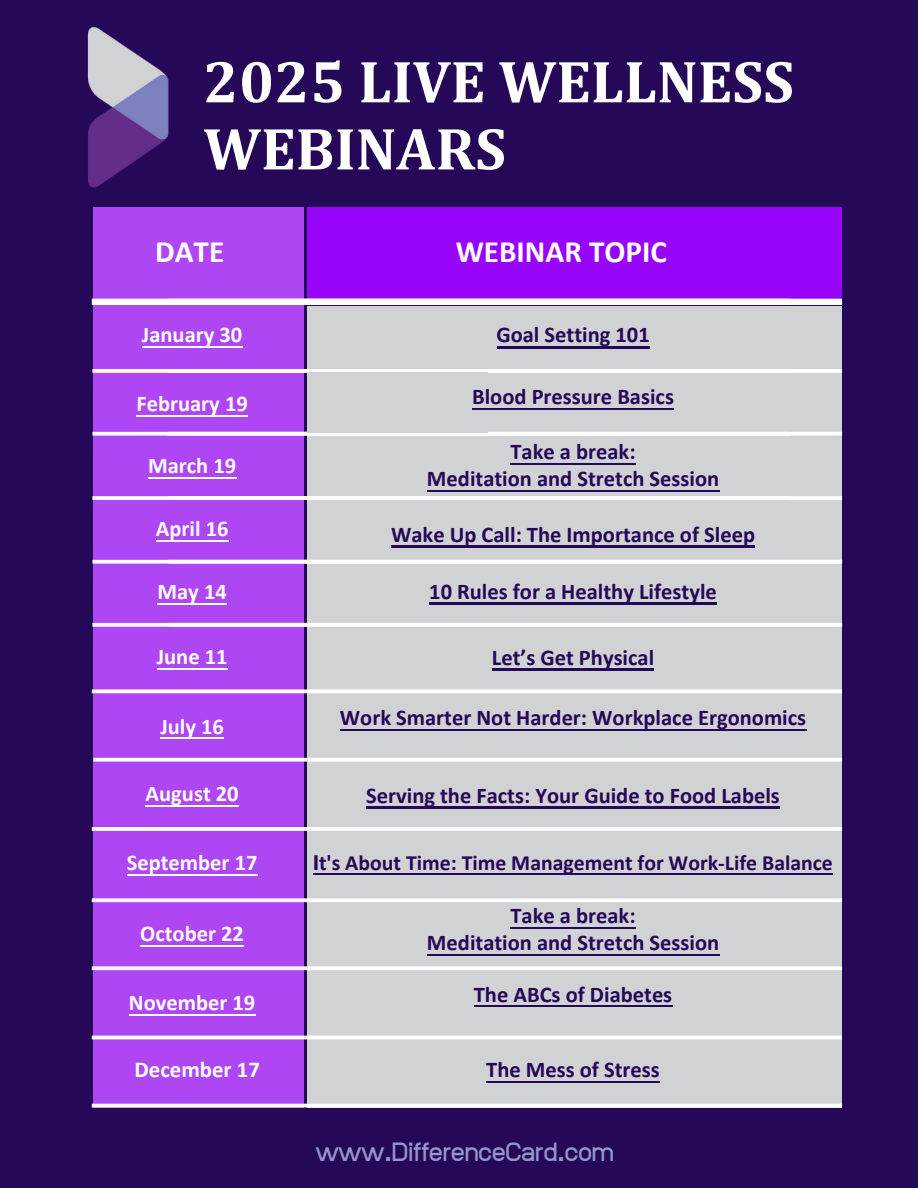
<style>
.page{position:relative;width:918px;height:1188px;background:#260859}
.page>*{position:absolute;margin:0;border:0;box-sizing:border-box;transform-origin:0 0}
.t1{font:700 60px/67.1px "Cambria";color:#fff}
.t2{font:700 31.2px "Calibri";color:#fff}
.t3{font:700 22.8px "Calibri";color:#fff}
.t4{font:700 22.5px/27px "Calibri";color:#260859;text-align:center}
.t5{font:700 22.5px "Calibri";color:#fff}
.t6{font:700 21.75px "Calibri";color:#260859}
.t7{font:500 21.75px "ADA Hybrid";color:#9397cb}
.s1{font-family:"Glacial Indifference"}
</style>
<div class="page">
<div style="left:93px;top:207px;width:210px;height:900px;background:#af46f4"></div>
<div style="left:307px;top:207px;width:535px;height:95px;background:#9804fa"></div>
<div style="left:92px;top:299px;width:698px;height:6px;background:#fff"></div>
<div style="left:307px;top:306px;width:535px;height:801px;background:#d1d2d4"></div>
<svg style="left:92px;top:369px;width:76px;height:4px"></svg>
<svg style="left:92px;top:432px;width:76px;height:4px"></svg>
<svg style="left:92px;top:496px;width:76px;height:4px"></svg>
<svg style="left:92px;top:560px;width:76px;height:4px"></svg>
<svg style="left:92px;top:623px;width:76px;height:4px"></svg>
<div style="left:168px;top:299px;width:674px;height:6px;background:#fff"></div>
<hr style="left:168px;top:369px;width:674px;height:4px;background:#fff">
<hr style="left:168px;top:432px;width:674px;height:4px;background:#fff">
<hr style="left:168px;top:496px;width:674px;height:4px;background:#fff">
<hr style="left:168px;top:560px;width:674px;height:4px;background:#fff">
<hr style="left:168px;top:623px;width:674px;height:4px;background:#fff">
<svg style="left:92px;top:689px;width:750px;height:4px;background:#f8f4fa"></svg>
<div style="left:307px;top:373px;width:180px;height:60px;background:#d1d2d4"></div>
<svg style="left:93px;top:758px;width:749px;height:4px;background:#f9f6fb"></svg>
<hr style="left:92px;top:827px;width:750px;height:4px;background:#fff">
<svg style="left:92px;top:898px;width:750px;height:4px;background:#f9f6fb"></svg>
<svg style="left:92px;top:966px;width:750px;height:4px;background:#f9f6fb"></svg>
<hr style="left:92px;top:1036px;width:750px;height:3px;background:#fff">
<hr style="left:92px;top:1104px;width:750px;height:3px;background:#fff">
<img style="left:87px;top:27px;width:82px;height:161px">
<hr style="left:313px;top:874px;width:351px;height:1px;background:#260859">
<hr style="left:669px;top:874px;width:164px;height:1px;background:#260859">
<hr style="left:142px;top:347px;width:100px;height:1px;background:#fff">
<hr style="left:136px;top:415px;width:112px;height:2px;background:#fff">
<hr style="left:148px;top:477px;width:88px;height:2px;background:#fff">
<hr style="left:156px;top:540px;width:72px;height:2px;background:#fff">
<hr style="left:157px;top:603px;width:70px;height:1px;background:#fff">
<hr style="left:157px;top:668px;width:71px;height:2px;background:#fff">
<hr style="left:160px;top:738px;width:64px;height:1px;background:#fff">
<hr style="left:146px;top:805px;width:93px;height:2px;background:#fff">
<hr style="left:127px;top:875px;width:131px;height:1px;background:#fff">
<hr style="left:140px;top:945px;width:104px;height:1px;background:#fff">
<hr style="left:129px;top:1014px;width:126px;height:1px;background:#fff">
<hr style="left:472px;top:409px;width:202px;height:1px;background:#260859">
<hr style="left:510px;top:463px;width:126px;height:1px;background:#260859">
<hr style="left:427px;top:490px;width:292px;height:1px;background:#260859">
<hr style="left:391px;top:546px;width:364px;height:2px;background:#260859">
<hr style="left:429px;top:602px;width:288px;height:3px;background:#260859">
<hr style="left:492px;top:668px;width:162px;height:3px;background:#260859">
<hr style="left:340px;top:729px;width:466px;height:2px;background:#260859">
<hr style="left:366px;top:806px;width:414px;height:2px;background:#260859">
<hr style="left:510px;top:928px;width:126px;height:1px;background:#260859">
<hr style="left:427px;top:955px;width:292px;height:1px;background:#260859">
<hr style="left:474px;top:1006px;width:198px;height:1px;background:#260859">
<hr style="left:486px;top:1081px;width:174px;height:1px;background:#260859">
<hr style="left:497px;top:346px;width:152px;height:2px;background:#260859">
<p class="t1" style="left:203px;top:46px;width:592px">2025 LIVE WELLNESS<br>WEBINARS</p>
<p class="t2" style="left:155px;top:229px;width:71px">DATE</p>
<p class="t5" style="left:142px;top:319px;width:102px">January 30</p>
<p class="t5" style="left:136px;top:388px;width:113px">February 19</p>
<p class="t5" style="left:148px;top:450px;width:90px">March 19</p>
<p class="t5" style="left:156px;top:513px;width:74px">April 16</p>
<p class="t5" style="left:157px;top:575px;width:71px">May 14</p>
<p class="t5" style="left:157px;top:641px;width:72px">June 11</p>
<p class="t5" style="left:160px;top:710px;width:65px">July 16</p>
<p class="t5" style="left:146px;top:778px;width:95px">August 20</p>
<p class="t5" style="left:127px;top:847px;width:132px">September 17</p>
<p class="t5" style="left:140px;top:917px;width:105px">October 22</p>
<p class="t5" style="left:129px;top:986px;width:128px">November 19</p>
<p class="t3" style="left:135px;top:1053px;width:127px">December 17</p>
<p class="t2" style="left:456px;top:229px;width:213px">WEBINAR TOPIC</p>
<p class="t4" style="left:496px;top:321px;width:155px">Goal Setting 101</p>
<p class="t4" style="left:472px;top:383px;width:203px">Blood Pressure Basics</p>
<p class="t4" style="left:427px;top:437px;width:294px">Take a break:<br>Meditation and Stretch Session</p>
<p class="t4" style="left:391px;top:521px;width:366px">Wake Up Call: The Importance of Sleep</p>
<p class="t4" style="left:429px;top:577px;width:289px">10 Rules for a Healthy Lifestyle</p>
<p class="t4" style="left:492px;top:643px;width:164px">Let’s Get Physical</p>
<p class="t4" style="left:340px;top:704px;width:468px">Work Smarter Not Harder: Workplace Ergonomics</p>
<p class="t4" style="left:366px;top:781px;width:415px">Serving the Facts: Your Guide to Food Labels</p>
<p class="t6" style="left:313px;top:847px;width:521px"><span class="s1">I</span>t's About Time: Time Management for Work-Life Balance</p>
<p class="t4" style="left:427px;top:902px;width:294px">Take a break:<br>Meditation and Stretch Session</p>
<p class="t4" style="left:474px;top:980px;width:200px">The ABCs of Diabetes</p>
<p class="t4" style="left:486px;top:1056px;width:175px">The Mess of Stress</p>
<p class="t7" style="left:316px;top:1142px;width:300px">www.DifferenceCard.com</p>
</div>
